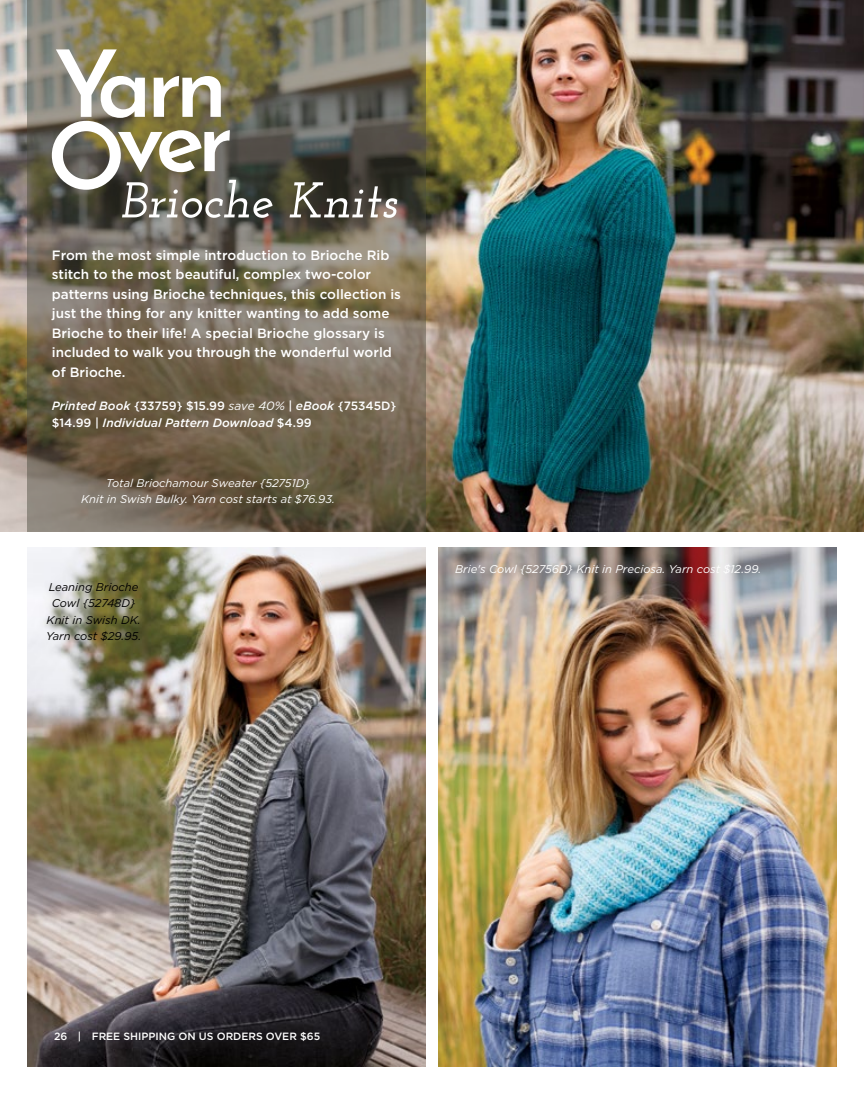
<style>
.page{position:relative;width:864px;height:1094px;background:#fff}
.page>*{position:absolute;margin:0;border:0;box-sizing:border-box;transform-origin:0 0}
.t1{font:500 13.5px/19.5px "Gotham";color:#fff}
.t2{font:italic 500 12px/16.5px "Gotham";color:#fff}
.t3{font:italic 11.25px/16.5px "Gotham";color:#fff;text-align:center}
.t4{font:italic 11.25px/16.5px "Gotham";color:#000;text-align:center}
.t5{font:500 10.5px "Gotham";color:#fff}
.s1{font-style:normal}
.s2{font-weight:400}
</style>
<div class="page">
<img style="left:0;top:0;width:864px;height:531px">
<svg style="left:27px;top:0;width:398px;height:531px;background:#726855"></svg>
<img style="left:27px;top:547px;width:398px;height:519px">
<img style="left:439px;top:547px;width:398px;height:519px">
<svg style="left:52px;top:49px;width:221px;height:169px"></svg>
<svg style="left:290px;top:182px;width:107px;height:36px"></svg>
<p class="t1" style="left:52px;top:245px;width:351px">From the most simple introduction to Brioche Rib stitch to the most beautiful, complex two-color patterns using Brioche techniques, this collection is just the thing for any knitter wanting to add some Brioche to their life! A special Brioche glossary is included to walk you through the wonderful world of Brioche.</p>
<p class="t2" style="left:52px;top:397px;width:346px">Printed Book <span class="s1">{33759} $15.99</span> <span class="s2">save 40%</span> <span class="s1">|</span> eBook <span class="s1">{75345D} $14.99 |</span> Individual Pattern Download <span class="s1">$4.99</span></p>
<p class="t3" style="left:81px;top:474px;width:255px">Total Briochamour Sweater {52751D}<br>Knit in Swish Bulky. Yarn cost starts at $76.93.</p>
<p class="t4" style="left:46px;top:578px;width:97px">Leaning Brioche<br>Cowl {52748D}<br>Knit in Swish DK.<br>Yarn cost $29.95.</p>
<p class="t3" style="left:455px;top:560px;width:308px">Brie's Cowl {52756D} Knit in Preciosa. Yarn cost $12.99.</p>
<p class="t5" style="left:54px;top:1029px;width:268px">26 | FREE SHIPPING ON US ORDERS OVER $65</p>
</div>
